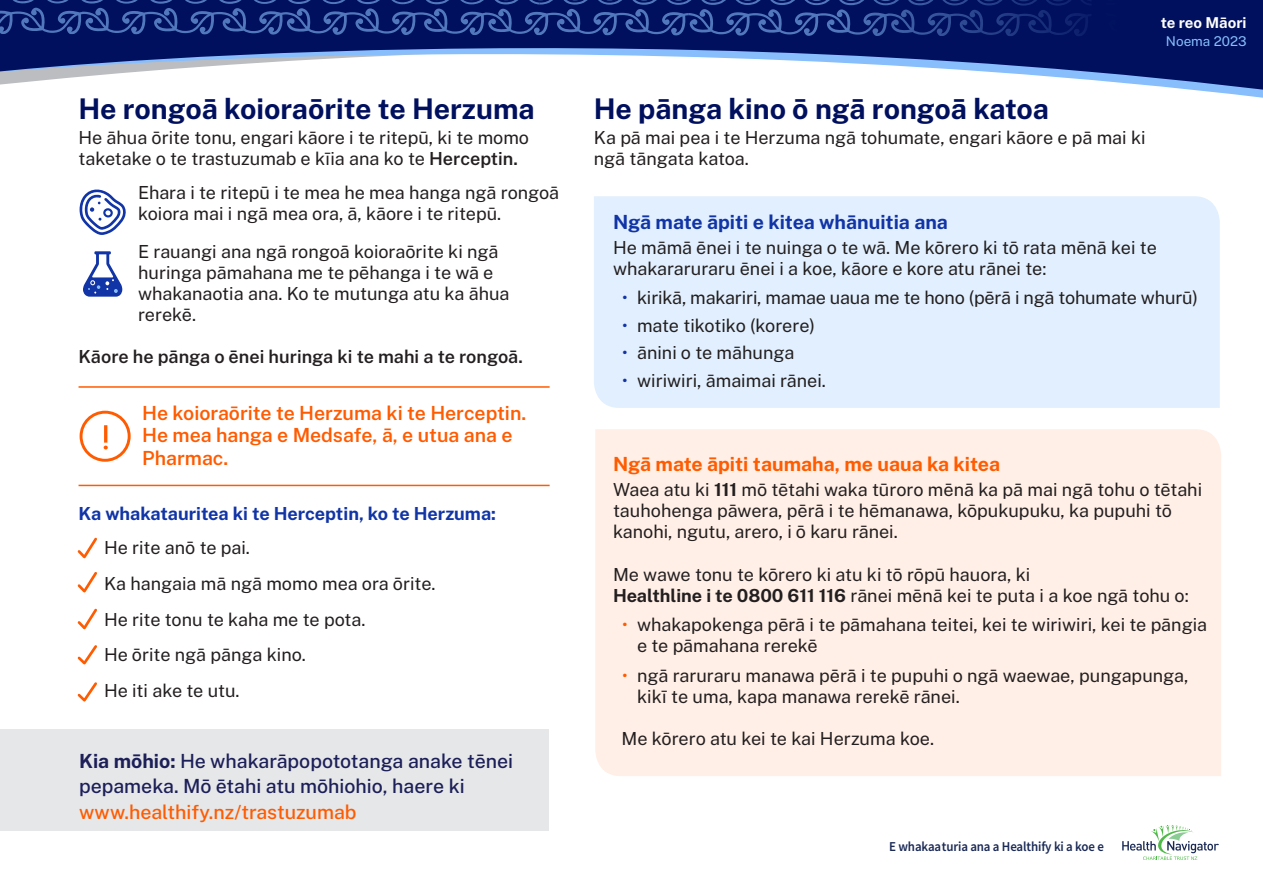
<style>
.page{position:relative;width:1263px;height:893px;background:#fff}
.page>*{position:absolute;margin:0;border:0;box-sizing:border-box;transform-origin:0 0}
.t1{font:700 28.5px "Public Sans";color:#00105e}
.t2{font:500 19.5px/25.5px "Public Sans";color:#1c1f58}
.Heading_02{font:600 19.5px/22.6px "Public Sans";color:#ff5b00}
.Subheading_orange{font:700 19.5px "Public Sans";color:#ff5b00}
.Subheading_blue{font:700 19.5px "Public Sans";color:#1134a6}
.Default{font:18px/21px "Public Sans";color:#231f20}
.Bullet_text{font:18px/21px "Public Sans";color:#231f20}
.Default-2{font:600 18px "Public Sans";color:#231f20}
.Default-3{font:700 18px "Public Sans";color:#1134a6}
.t3{font:700 15px "Public Sans";color:#fff}
.Section_header___bla{font:600 13.65px "Source Sans Pro";letter-spacing:-.01em;color:#1a2955;scale:.95 1}
.t4{font:13.5px "Public Sans";color:#88befc}
.s1{font-weight:600}
.s2{font-weight:700}
.s3{color:#ff5b00}
.s4{color:#1134a6}
</style>
<div class="page">
<svg style="left:0;top:0;width:1263px;height:98px"></svg>
<div style="left:595px;top:429px;width:626px;height:347px;background:#ffefe6"></div>
<div style="left:0;top:729px;width:549px;height:102px;background:#e6e7e9"></div>
<div style="left:594px;top:196px;width:626px;height:212px;background:#e1effe"></div>
<svg style="left:1122px;top:825px;width:97px;height:35px"></svg>
<svg style="left:80px;top:189px;width:46px;height:46px"></svg>
<svg style="left:83px;top:251px;width:39px;height:46px"></svg>
<div style="left:80px;top:411px;width:51px;height:51px;border:3px solid #ff5b00;border-radius:50%"></div>
<svg style="left:104px;top:446px;width:4px;height:3px"></svg>
<hr style="left:104px;top:425px;width:3px;height:18px;background:#ff5b00">
<svg style="left:77px;top:537px;width:20px;height:22px"></svg>
<svg style="left:77px;top:572px;width:20px;height:21px"></svg>
<svg style="left:77px;top:608px;width:20px;height:22px"></svg>
<svg style="left:77px;top:645px;width:20px;height:20px"></svg>
<svg style="left:77px;top:682px;width:20px;height:20px"></svg>
<hr style="left:79px;top:386px;width:471px;height:2px;background:#ff5b00">
<hr style="left:79px;top:485px;width:471px;height:1px;background:#ff5b00">
<svg style="left:0;top:0;width:1092px;height:37px;background:#122773"></svg>
<div style="left:1106px;top:0;width:157px;height:37px;background:#00105e"></div>
<p class="t1" style="left:79px;top:89px;width:458px">He rongoā koioraōrite te Herzuma</p>
<p class="Default" style="left:79px;top:126px;width:452px">He āhua ōrite tonu, engari kāore i te ritepū, ki te momo taketake o te trastuzumab e kīia ana ko te <span class="s1">Herceptin.</span></p>
<p class="Default" style="left:138px;top:181px;width:423px">Ehara i te ritepū i te mea he mea hanga ngā rongoā koiora mai i ngā mea ora, ā, kāore i te ritepū.</p>
<p class="Default" style="left:138px;top:240px;width:373px">E rauangi ana ngā rongoā koioraōrite ki ngā huringa pāmahana me te pēhanga i te wā e whakanaotia ana. Ko te mutunga atu ka āhua rerekē.</p>
<p class="Default-2" style="left:79px;top:344px;width:446px">Kāore he pānga o ēnei huringa ki te mahi a te rongoā.</p>
<p class="Heading_02" style="left:142px;top:401px;width:385px">He koioraōrite te Herzuma ki te Herceptin.<br>He mea hanga e Medsafe, ā, e utua ana e<br>Pharmac.</p>
<p class="Default-3" style="left:79px;top:501px;width:419px">Ka whakatauritea ki te Herceptin, ko te Herzuma:</p>
<p class="Default" style="left:104px;top:536px;width:147px">He rite anō te pai.</p>
<p class="Default" style="left:104px;top:572px;width:333px">Ka hangaia mā ngā momo mea ora ōrite.</p>
<p class="Default" style="left:104px;top:608px;width:263px">He rite tonu te kaha me te pota.</p>
<p class="Default" style="left:104px;top:644px;width:203px">He ōrite ngā pānga kino.</p>
<p class="Default" style="left:104px;top:680px;width:137px">He iti ake te utu.</p>
<p class="t2" style="left:79px;top:747px;width:436px"><span class="s2">Kia mōhio:</span> He whakarāpopototanga anake tēnei pepameka. Mō ētahi atu mōhiohio, haere ki <span class="s3">www.healthify.nz/trastuzumab</span></p>
<p class="t3" style="left:1161px;top:13px;width:87px">te reo Māori</p>
<p class="t1" style="left:594px;top:89px;width:456px">He pānga kino ō ngā rongoā katoa</p>
<p class="Default" style="left:594px;top:126px;width:553px">Ka pā mai pea i te Herzuma ngā tohumate, engari kāore e pā mai ki ngā tāngata katoa.</p>
<p class="t4" style="left:1166px;top:32px;width:82px">Noema 2023</p>
<p class="Subheading_blue" style="left:613px;top:209px;width:336px">Ngā mate āpiti e kitea whānuitia ana</p>
<p class="Default" style="left:613px;top:236px;width:545px">He māmā ēnei i te nuinga o te wā. Me kōrero ki tō rata mēnā kei te whakararuraru ēnei i a koe, kāore e kore atu rānei te:</p>
<p class="Default" style="left:622px;top:287px;width:577px"><span class="s4">•</span> kirikā, makariri, mamae uaua me te hono (pērā i ngā tohumate whurū)</p>
<p class="Default" style="left:622px;top:314px;width:194px"><span class="s4">•</span> mate tikotiko (korere)</p>
<p class="Default" style="left:622px;top:342px;width:174px"><span class="s4">•</span> ānini o te māhunga</p>
<p class="Default" style="left:622px;top:369px;width:205px"><span class="s4">•</span> wiriwiri, āmaimai rānei.</p>
<p class="Subheading_orange" style="left:613px;top:451px;width:389px">Ngā mate āpiti taumaha, me uaua ka kitea</p>
<p class="Default" style="left:613px;top:479px;width:590px">Waea atu ki <span class="s2">111</span> mō tētahi waka tūroro mēnā ka pā mai ngā tohu o tētahi tauhohenga pāwera, pērā i te hēmanawa, kōpukupuku, ka pupuhi tō kanohi, ngutu, arero, i ō karu rānei.</p>
<p class="Default" style="left:613px;top:563px;width:577px">Me wawe tonu te kōrero ki atu ki tō rōpū hauora, ki<br><span class="s2">Healthline i te 0800 611 116</span> rānei mēnā kei te puta i a koe ngā tohu o:</p>
<p class="Bullet_text" style="left:637px;top:614px;width:572px;text-indent:-15px"><span class="s3">•</span> whakapokenga pērā i te pāmahana teitei, kei te wiriwiri, kei te pāngia e te pāmahana rerekē</p>
<p class="Default" style="left:637px;top:664px;width:553px;text-indent:-15px"><span class="s3">•</span> ngā raruraru manawa pērā i te pupuhi o ngā waewae, pungapunga, kikī te uma, kapa manawa rerekē rānei.</p>
<p class="Default" style="left:621px;top:727px;width:314px">Me kōrero atu kei te kai Herzuma koe.</p>
<p class="Section_header___bla" style="left:889px;top:837px;width:228px">E whakaaturia ana a Healthify ki a koe e</p>
</div>
